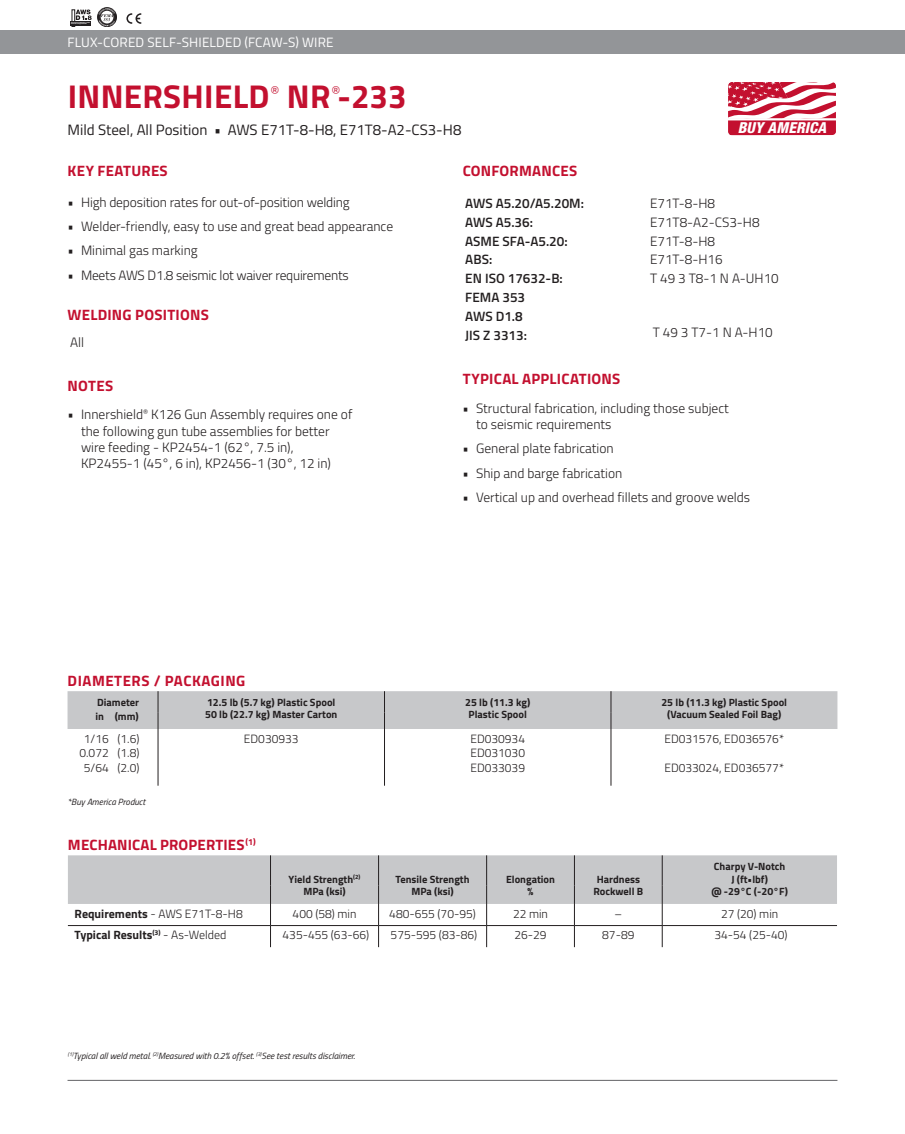
<style>
.page{position:relative;width:905px;height:1134px;background:#fff}
.page>*{position:absolute;margin:0;border:0;box-sizing:border-box;transform-origin:0 0}
.Brand_Name{font:700 33px "Titillium";letter-spacing:.01em;color:#c3102f}
.t1{font:italic 800 condensed 15.15px "Helvetica Neue LT Std";letter-spacing:.01em;color:#fff}
.product_page_headers{font:700 15px "Titillium";letter-spacing:.015em;color:#c3102f}
.t2{font:15px "Titillium";color:#231f20}
.product_page_headers-2{font:700 15px "Titillium";letter-spacing:.035em;color:#c3102f}
.Brand_Name-2{font:300 13.95px "Titillium";color:#c3102f}
.t3{font:300 13.5px/16.2px "Titillium";color:#231f20}
.t4{font:600 13.5px "Titillium";color:#231f20}
.t5{font:13.5px "Titillium";letter-spacing:.01em;color:#fff}
.t6{font:300 12px "Titillium";color:#231f20}
.t7{font:700 12px "Titillium";color:#231f20}
.t8{font:700 10.5px "Titillium";color:#231f20}
.t9{font:italic 9px "Titillium";color:#231f20}
.s1{font-weight:700}
.s2{font-weight:300}
</style>
<div class="page">
<hr style="left:68px;top:1080px;width:769px;height:1px;background:#636366">
<div style="left:0;top:30px;width:904px;height:24px;background:#939598"></div>
<svg style="left:126px;top:13px;width:15px;height:11px"></svg>
<div style="left:68px;top:691px;width:769px;height:38px;background:#c7c8ca"></div>
<hr style="left:158px;top:729px;width:1px;height:57px;background:#231f20">
<hr style="left:384px;top:729px;width:1px;height:57px;background:#231f20">
<hr style="left:610px;top:729px;width:1px;height:57px;background:#231f20">
<div style="left:70px;top:21px;width:21px;height:5px;background:#231f20"></div>
<div style="left:72px;top:10px;width:3px;height:17px;border:1px solid #231f20"></div>
<svg style="left:76px;top:10px;width:16px;height:10px"></svg>
<div style="left:97px;top:8px;width:20px;height:19px;border:1px solid #231f20;border-radius:50%"></div>
<svg style="left:99px;top:8px;width:16px;height:18px"></svg>
<svg style="left:68px;top:855px;width:769px;height:92px"></svg>
<hr style="left:68px;top:925px;width:202px;height:1px;background:#231f20">
<hr style="left:270px;top:925px;width:108px;height:1px;background:#231f20">
<hr style="left:378px;top:925px;width:108px;height:1px;background:#231f20">
<hr style="left:486px;top:925px;width:88px;height:1px;background:#231f20">
<hr style="left:574px;top:925px;width:88px;height:1px;background:#231f20">
<hr style="left:662px;top:925px;width:175px;height:1px;background:#231f20">
<hr style="left:662px;top:855px;width:1px;height:31px;background:#231f20">
<svg style="left:728px;top:82px;width:108px;height:53px"></svg>
<p class="t5" style="left:68px;top:32px;width:267px">FLUX-CORED SELF-SHIELDED (FCAW-S) WIRE</p>
<p class="Brand_Name" style="left:68px;top:71px;width:203px">INNERSHIELD</p>
<p class="Brand_Name-2" style="left:270px;top:81px;width:11px">®</p>
<p class="Brand_Name" style="left:287px;top:71px;width:121px">NR -233</p>
<p class="Brand_Name-2" style="left:331px;top:81px;width:11px">®</p>
<p class="t2" style="left:68px;top:119px;width:395px">Mild Steel, All Position • AWS E71T-8-H8, E71T8-A2-CS3-H8</p>
<p class="product_page_headers" style="left:68px;top:159px;width:102px">KEY FEATURES</p>
<p class="product_page_headers" style="left:462px;top:159px;width:116px">CONFORMANCES</p>
<p class="t3" style="left:68px;top:193px;width:284px">• High deposition rates for out-of-position welding</p>
<p class="t3" style="left:68px;top:218px;width:327px">• Welder-friendly, easy to use and great bead appearance</p>
<p class="t3" style="left:68px;top:242px;width:132px">• Minimal gas marking</p>
<p class="t3" style="left:68px;top:266px;width:283px">• Meets AWS D1.8 seismic lot waiver requirements</p>
<p class="product_page_headers" style="left:68px;top:303px;width:143px">WELDING POSITIONS</p>
<p class="t3" style="left:70px;top:333px;width:15px">All</p>
<p class="t4" style="left:465px;top:193px;width:120px">AWS A5.20/A5.20M:</p>
<p class="t4" style="left:465px;top:212px;width:69px">AWS A5.36:</p>
<p class="t4" style="left:465px;top:231px;width:104px">ASME SFA-A5.20:</p>
<p class="t4" style="left:465px;top:250px;width:28px">ABS:</p>
<p class="t4" style="left:465px;top:268px;width:99px">EN ISO 17632-B:</p>
<p class="t4" style="left:465px;top:287px;width:61px">FEMA 353</p>
<p class="t4" style="left:465px;top:306px;width:59px">AWS D1.8</p>
<p class="t4" style="left:465px;top:325px;width:63px">JIS Z 3313:</p>
<p class="t1" style="left:737px;top:119px;width:90px">BUY AMERICA</p>
<p class="t3" style="left:650px;top:194px;width:67px">E71T-8-H8</p>
<p class="t3" style="left:650px;top:213px;width:111px">E71T8-A2-CS3-H8</p>
<p class="t3" style="left:650px;top:232px;width:67px">E71T-8-H8</p>
<p class="t3" style="left:650px;top:251px;width:74px">E71T-8-H16</p>
<p class="t3" style="left:650px;top:270px;width:130px">T 49 3 T8-1 N A-UH10</p>
<p class="t3" style="left:652px;top:324px;width:122px">T 49 3 T7-1 N A-H10</p>
<p class="product_page_headers" style="left:68px;top:375px;width:47px">NOTES</p>
<p class="t3" style="left:81px;top:406px;width:273px;text-indent:-14px">• Innershield<sup>®</sup> K126 Gun Assembly requires one of the following gun tube assemblies for better wire feeding - KP2454-1 (62°, 7.5 in), KP2455-1 (45°, 6 in), KP2456-1 (30°, 12 in)</p>
<p class="product_page_headers" style="left:462px;top:367px;width:159px">TYPICAL APPLICATIONS</p>
<p class="t3" style="left:476px;top:399px;width:254px;text-indent:-14px">• Structural fabrication, including those subject to seismic requirements</p>
<p class="t3" style="left:462px;top:440px;width:153px">• General plate fabrication</p>
<p class="t3" style="left:462px;top:464px;width:161px">• Ship and barge fabrication</p>
<p class="t3" style="left:462px;top:488px;width:289px">• Vertical up and overhead fillets and groove welds</p>
<p class="product_page_headers-2" style="left:68px;top:670px;width:179px">DIAMETERS / PACKAGING</p>
<p class="t8" style="left:97px;top:694px;width:44px">Diameter</p>
<p class="t8" style="left:207px;top:694px;width:130px">12.5 lb (5.7 kg) Plastic Spool</p>
<p class="t8" style="left:205px;top:707px;width:134px">50 lb (22.7 kg) Master Carton</p>
<p class="t8" style="left:465px;top:694px;width:66px">25 lb (11.3 kg)</p>
<p class="t8" style="left:468px;top:707px;width:60px">Plastic Spool</p>
<p class="t8" style="left:95px;top:709px;width:10px">in</p>
<p class="t8" style="left:115px;top:709px;width:25px">(mm)</p>
<p class="t6" style="left:84px;top:730px;width:26px">1/16</p>
<p class="t6" style="left:79px;top:744px;width:31px">0.072</p>
<p class="t6" style="left:84px;top:759px;width:26px">5/64</p>
<p class="t6" style="left:117px;top:730px;width:23px">(1.6)</p>
<p class="t6" style="left:117px;top:744px;width:23px">(1.8)</p>
<p class="t6" style="left:117px;top:759px;width:23px">(2.0)</p>
<p class="t6" style="left:244px;top:730px;width:56px">ED030933</p>
<p class="t6" style="left:470px;top:730px;width:56px">ED030934</p>
<p class="t6" style="left:470px;top:744px;width:56px">ED031030</p>
<p class="t6" style="left:470px;top:759px;width:56px">ED033039</p>
<p class="t9" style="left:68px;top:795px;width:79px">*Buy America Product</p>
<p class="product_page_headers" style="left:68px;top:834px;width:189px">MECHANICAL PROPERTIES<sup>(1)</sup></p>
<p class="t8" style="left:288px;top:871px;width:73px">Yield Strength<sup>(2)</sup></p>
<p class="t8" style="left:395px;top:871px;width:75px">Tensile Strength</p>
<p class="t8" style="left:506px;top:871px;width:50px">Elongation</p>
<p class="t8" style="left:596px;top:871px;width:45px">Hardness</p>
<p class="t8" style="left:661px;top:694px;width:127px">25 lb (11.3 kg) Plastic Spool</p>
<p class="t8" style="left:667px;top:707px;width:116px">(Vacuum Sealed Foil Bag)</p>
<p class="t6" style="left:664px;top:730px;width:121px">ED031576, ED036576*</p>
<p class="t6" style="left:664px;top:759px;width:121px">ED033024, ED036577*</p>
<p class="t8" style="left:714px;top:858px;width:73px">Charpy V-Notch</p>
<p class="t8" style="left:731px;top:871px;width:38px">J (ft•lbf)</p>
<p class="t8" style="left:303px;top:883px;width:44px">MPa (ksi)</p>
<p class="t8" style="left:411px;top:883px;width:44px">MPa (ksi)</p>
<p class="t8" style="left:527px;top:883px;width:7px">%</p>
<p class="t8" style="left:593px;top:883px;width:51px">Rockwell B</p>
<p class="t8" style="left:711px;top:883px;width:78px">@ -29°C (-20°F)</p>
<p class="t6" style="left:75px;top:905px;width:170px"><span class="s1">Requirements</span> - AWS E71T-8-H8</p>
<p class="t6" style="left:292px;top:905px;width:65px">400 (58) min</p>
<p class="t6" style="left:389px;top:905px;width:88px">480-655 (70-95)</p>
<p class="t6" style="left:513px;top:905px;width:37px">22 min</p>
<p class="t6" style="left:614px;top:905px;width:9px">–</p>
<p class="t6" style="left:721px;top:905px;width:59px">27 (20) min</p>
<p class="t7" style="left:75px;top:926px;width:153px">Typical Results<sup>(3)</sup> <span class="s2">- As-Welded</span></p>
<p class="t6" style="left:282px;top:927px;width:88px">435-455 (63-66)</p>
<p class="t6" style="left:390px;top:927px;width:88px">575-595 (83-86)</p>
<p class="t6" style="left:514px;top:927px;width:34px">26-29</p>
<p class="t6" style="left:602px;top:927px;width:34px">87-89</p>
<p class="t6" style="left:714px;top:927px;width:75px">34-54 (25-40)</p>
<p class="t9" style="left:68px;top:1049px;width:289px"><sup>(1)</sup>Typical all weld metal. <sup>(2)</sup>Measured with 0.2% offset. <sup>(3)</sup>See test results disclaimer.</p>
</div>
